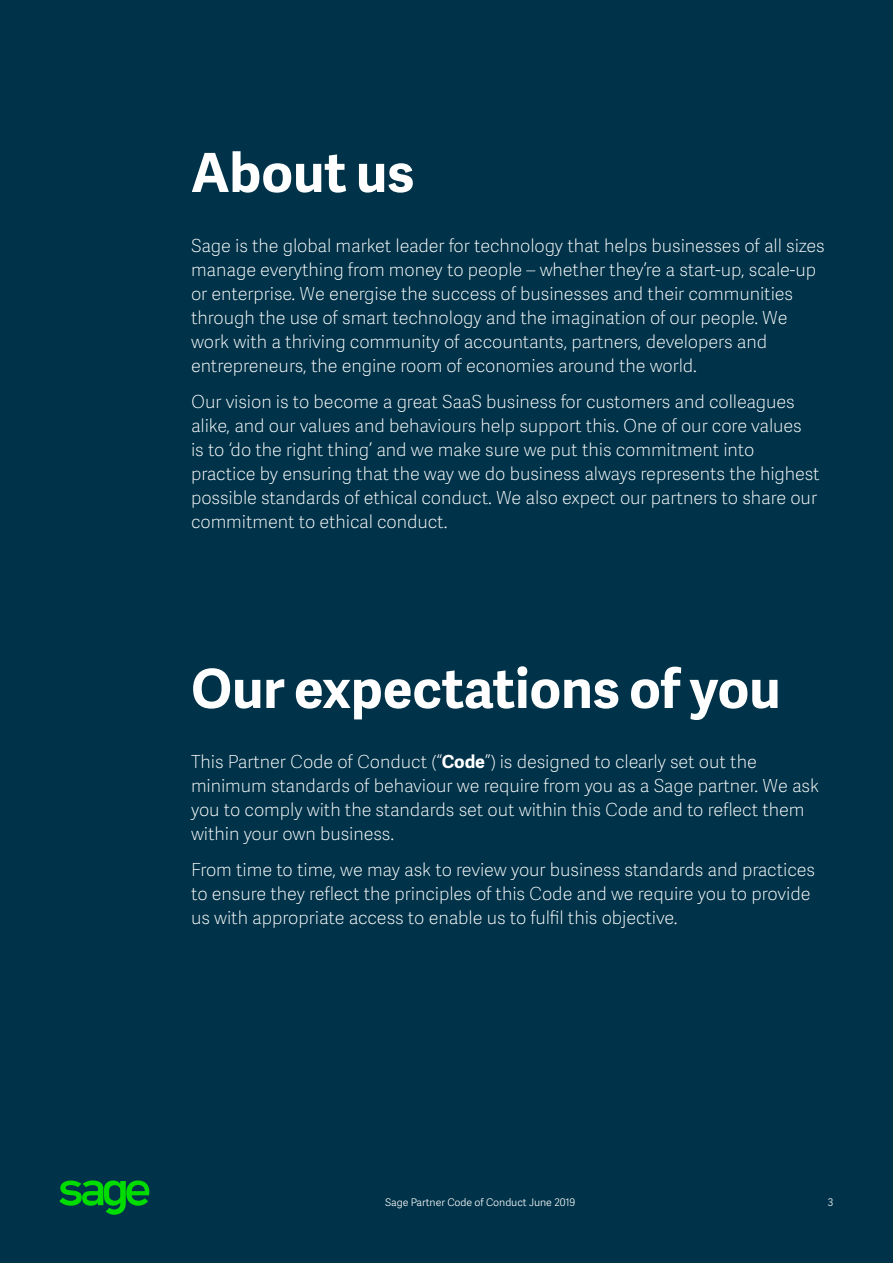
<style>
.page{position:relative;width:893px;height:1263px;background:#fff}
.page>*{position:absolute;margin:0;border:0;box-sizing:border-box;transform-origin:0 0}
.t1{font:700 54px "Adelle Sans SAGE";color:#fff}
.t2{font:18px/24px "Adelle Sans SAGE Th";letter-spacing:-.005em;color:#fff}
.t3{font:10.5px "Adelle Sans SAGE Lt";letter-spacing:-.005em;color:#fff}
.s1{font-family:"Adelle Sans SAGE";font-weight:700}
</style>
<div class="page">
<div style="left:0;top:0;width:892px;height:1263px;background:#003349"></div>
<svg style="left:59px;top:1181px;width:91px;height:34px"></svg>
<h1 class="t1" style="left:191px;top:133px;width:225px">About us</h1>
<p class="t2" style="left:191px;top:233px;width:635px">Sage is the global market leader for technology that helps businesses of all sizes manage everything from money to people – whether they’re a start-up, scale-up or enterprise. We energise the success of businesses and their communities through the use of smart technology and the imagination of our people. We work with a thriving community of accountants, partners, developers and entrepreneurs, the engine room of economies around the world.</p>
<p class="t2" style="left:191px;top:389px;width:630px">Our vision is to become a great SaaS business for customers and colleagues alike, and our values and behaviours help support this. One of our core values<br>is to ‘do the right thing’ and we make sure we put this commitment into practice by ensuring that the way we do business always represents the highest possible standards of ethical conduct. We also expect our partners to share our commitment to ethical conduct.</p>
<h1 class="t1" style="left:191px;top:649px;width:591px">Our expectations of you</h1>
<p class="t2" style="left:191px;top:749px;width:629px">This Partner Code of Conduct (“<span class="s1">Code</span>”) is designed to clearly set out the minimum standards of behaviour we require from you as a Sage partner. We ask you to comply with the standards set out within this Code and to reflect them within your own business.</p>
<p class="t2" style="left:191px;top:857px;width:625px">From time to time, we may ask to review your business standards and practices to ensure they reflect the principles of this Code and we require you to provide us with appropriate access to enable us to fulfil this objective.</p>
<p class="t3" style="left:385px;top:1195px;width:192px">Sage Partner Code of Conduct June 2019</p>
<p class="t3" style="left:827px;top:1195px;width:7px">3</p>
</div>
